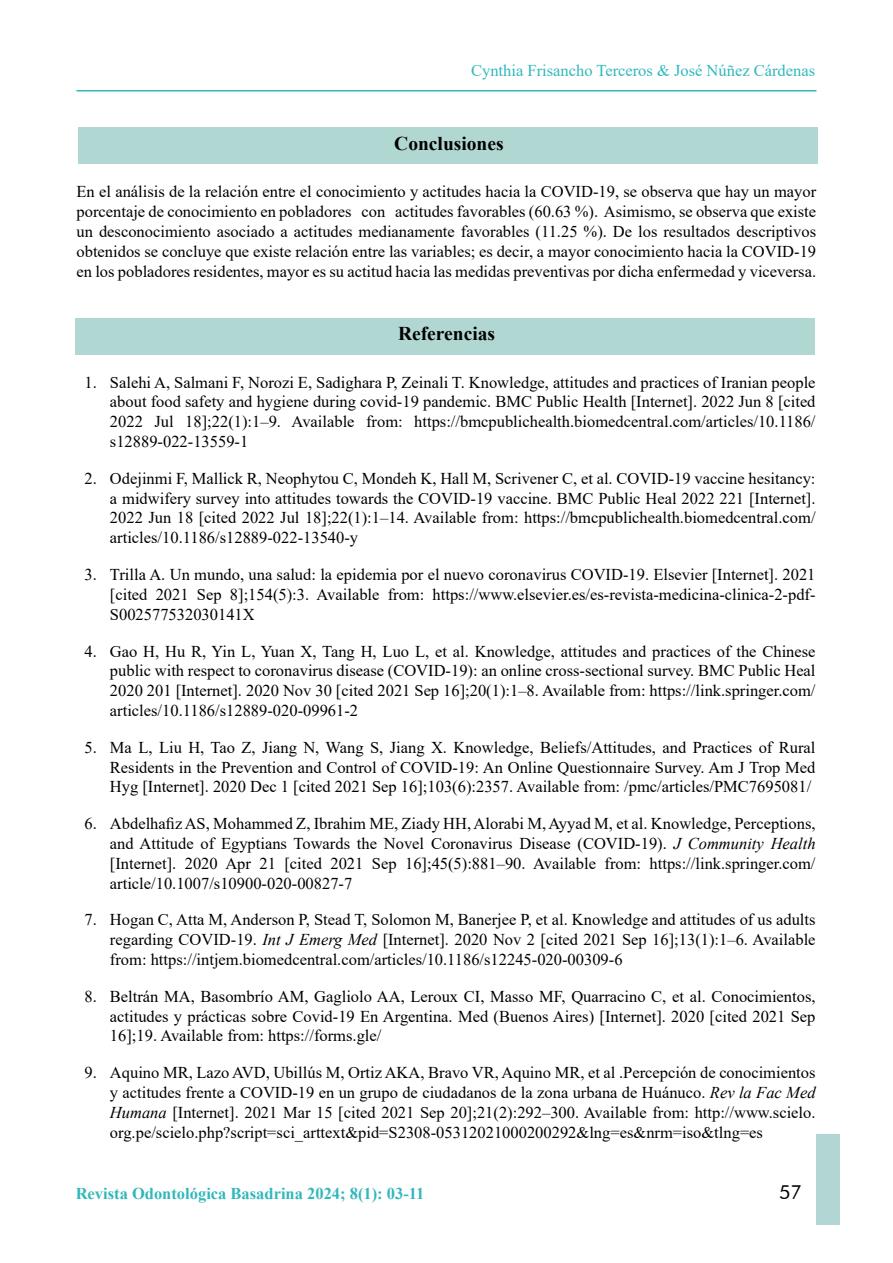
<style>
.page{position:relative;width:893px;height:1263px;background:#fff}
.page>*{position:absolute;margin:0;border:0;box-sizing:border-box;transform-origin:0 0}
.t1{font:700 19.5px "Times New Roman";color:#000}
.t2{font:19.5px "Futura BT";color:#000}
.t3{font:16.5px/19.8px "Times New Roman";color:#000;text-align:justify}
.t4{font:700 16.5px "Times New Roman";color:#32b7bb}
.t5{font:16.5px "Times New Roman";color:#32b7bb}
.s1{font-style:italic}
</style>
<div class="page">
<hr style="left:76px;top:90px;width:740px;height:2px;background:#32b7bb">
<div style="left:816px;top:1134px;width:24px;height:90px;background:#b1d6d3"></div>
<div style="left:78px;top:128px;width:740px;height:36px;background:#b1d7d3"></div>
<div style="left:76px;top:318px;width:739px;height:36px;background:#b1d7d3"></div>
<p class="t5" style="left:471px;top:59px;width:346px">Cynthia Frisancho Terceros &amp; José Núñez Cárdenas</p>
<p class="t1" style="left:394px;top:129px;width:111px">Conclusiones</p>
<p class="t3" style="left:77px;top:182px;width:741px">En el análisis de la relación entre el conocimiento y actitudes hacia la COVID-19, se observa que hay un mayor porcentaje de conocimiento en pobladores con actitudes favorables (60.63 %). Asimismo, se observa que existe un desconocimiento asociado a actitudes medianamente favorables (11.25 %). De los resultados descriptivos obtenidos se concluye que existe relación entre las variables; es decir, a mayor conocimiento hacia la COVID-19 en los pobladores residentes, mayor es su actitud hacia las medidas preventivas por dicha enfermedad y viceversa.</p>
<p class="t1" style="left:398px;top:320px;width:99px">Referencias</p>
<p class="t3" style="left:110px;top:372px;width:707px;text-indent:-26px">1. Salehi A, Salmani F, Norozi E, Sadighara P, Zeinali T. Knowledge, attitudes and practices of Iranian people about food safety and hygiene during covid-19 pandemic. BMC Public Health [Internet]. 2022 Jun 8 [cited 2022 Jul 18];22(1):1–9. Available from: https://bmcpublichealth.biomedcentral.com/articles/10.1186/ s12889-022-13559-1</p>
<p class="t3" style="left:110px;top:468px;width:707px;text-indent:-26px">2. Odejinmi F, Mallick R, Neophytou C, Mondeh K, Hall M, Scrivener C, et al. COVID-19 vaccine hesitancy: a midwifery survey into attitudes towards the COVID-19 vaccine. BMC Public Heal 2022 221 [Internet].<br>2022 Jun 18 [cited 2022 Jul 18];22(1):1–14. Available from: https://bmcpublichealth.biomedcentral.com/ articles/10.1186/s12889-022-13540-y</p>
<p class="t3" style="left:110px;top:564px;width:707px;text-indent:-26px">3. Trilla A. Un mundo, una salud: la epidemia por el nuevo coronavirus COVID-19. Elsevier [Internet]. 2021 [cited 2021 Sep 8];154(5):3. Available from: https://www.elsevier.es/es-revista-medicina-clinica-2-pdf-S002577532030141X</p>
<p class="t3" style="left:110px;top:640px;width:707px;text-indent:-26px">4. Gao H, Hu R, Yin L, Yuan X, Tang H, Luo L, et al. Knowledge, attitudes and practices of the Chinese public with respect to coronavirus disease (COVID-19): an online cross-sectional survey. BMC Public Heal 2020 201 [Internet]. 2020 Nov 30 [cited 2021 Sep 16];20(1):1–8. Available from: https://link.springer.com/ articles/10.1186/s12889-020-09961-2</p>
<p class="t3" style="left:110px;top:737px;width:707px;text-indent:-26px">5. Ma L, Liu H, Tao Z, Jiang N, Wang S, Jiang X. Knowledge, Beliefs/Attitudes, and Practices of Rural Residents in the Prevention and Control of COVID-19: An Online Questionnaire Survey. Am J Trop Med Hyg [Internet]. 2020 Dec 1 [cited 2021 Sep 16];103(6):2357. Available from: /pmc/articles/PMC7695081/</p>
<p class="t3" style="left:110px;top:813px;width:707px;text-indent:-26px">6. Abdelhafiz AS, Mohammed Z, Ibrahim ME, Ziady HH, Alorabi M, Ayyad M, et al. Knowledge, Perceptions, and Attitude of Egyptians Towards the Novel Coronavirus Disease (COVID-19). <span class="s1">J Community Health </span>[Internet]. 2020 Apr 21 [cited 2021 Sep 16];45(5):881–90. Available from: https://link.springer.com/ article/10.1007/s10900-020-00827-7</p>
<p class="t3" style="left:110px;top:909px;width:707px;text-indent:-26px">7. Hogan C, Atta M, Anderson P, Stead T, Solomon M, Banerjee P, et al. Knowledge and attitudes of us adults regarding COVID-19. <span class="s1">Int J Emerg Med</span> [Internet]. 2020 Nov 2 [cited 2021 Sep 16];13(1):1–6. Available from: https://intjem.biomedcentral.com/articles/10.1186/s12245-020-00309-6</p>
<p class="t3" style="left:110px;top:986px;width:707px;text-indent:-26px">8. Beltrán MA, Basombrío AM, Gagliolo AA, Leroux CI, Masso MF, Quarracino C, et al. Conocimientos, actitudes y prácticas sobre Covid-19 En Argentina. Med (Buenos Aires) [Internet]. 2020 [cited 2021 Sep 16];19. Available from: https://forms.gle/</p>
<p class="t3" style="left:110px;top:1062px;width:707px;text-indent:-26px">9. Aquino MR, Lazo AVD, Ubillús M, Ortiz AKA, Bravo VR, Aquino MR, et al .Percepción de conocimientos y actitudes frente a COVID-19 en un grupo de ciudadanos de la zona urbana de Huánuco. <span class="s1">Rev la Fac Med Humana</span> [Internet]. 2021 Mar 15 [cited 2021 Sep 20];21(2):292–300. Available from: http://www.scielo. org.pe/scielo.php?script=sci_arttext&amp;pid=S2308-05312021000200292&amp;lng=es&amp;nrm=iso&amp;tlng=es</p>
<p class="t4" style="left:76px;top:1182px;width:350px">Revista Odontológica Basadrina 2024; 8(1): 03-11</p>
<p class="t2" style="left:779px;top:1180px;width:25px">57</p>
</div>
